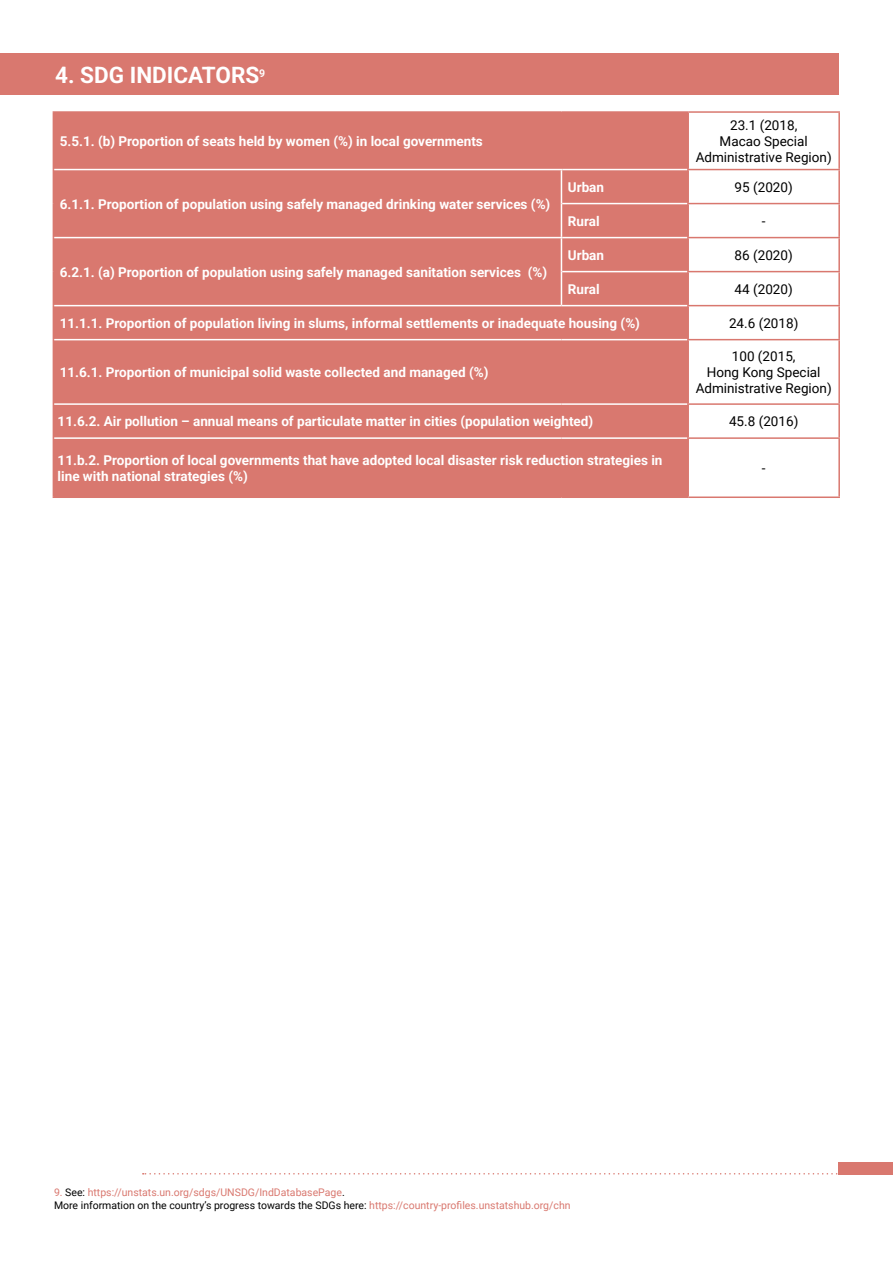
<style>
.page{position:relative;width:893px;height:1263px;background:#fff}
.page>*{position:absolute;margin:0;border:0;box-sizing:border-box;transform-origin:0 0}
.t1{font:700 22.5px "Roboto";color:#fff}
.t2{font:700 13.5px/16.2px "Roboto";color:#fff}
.t3{font:13.5px "Roboto";color:#000}
.t4{font:10.5px "Roboto";color:#000}
.t5{font:10.5px "Roboto";color:#d9786f}
.s1{color:#000}
.s2{color:#d9786f}
</style>
<div class="page">
<svg style="left:143px;top:1173px;width:696px;height:1px"></svg>
<div style="left:839px;top:1162px;width:54px;height:12px;background:#d9786f"></div>
<div style="left:54px;top:113px;width:633px;height:383px;background:#d9786f"></div>
<hr style="left:562px;top:169px;width:125px;height:1px;background:#fff">
<hr style="left:562px;top:203px;width:125px;height:1px;background:#fff">
<hr style="left:562px;top:237px;width:125px;height:1px;background:#fff">
<hr style="left:562px;top:271px;width:125px;height:1px;background:#fff">
<hr style="left:54px;top:339px;width:507px;height:1px;background:#fff">
<hr style="left:561px;top:339px;width:126px;height:1px;background:#fff">
<hr style="left:54px;top:403px;width:507px;height:2px;background:#fff">
<hr style="left:561px;top:403px;width:126px;height:2px;background:#fff">
<hr style="left:54px;top:437px;width:507px;height:2px;background:#fff">
<hr style="left:561px;top:437px;width:126px;height:2px;background:#fff">
<hr style="left:54px;top:169px;width:508px;height:1px;background:#fff">
<hr style="left:561px;top:170px;width:1px;height:34px;background:#fff">
<hr style="left:561px;top:204px;width:1px;height:33px;background:#fff">
<hr style="left:54px;top:237px;width:508px;height:1px;background:#fff">
<hr style="left:561px;top:238px;width:1px;height:34px;background:#fff">
<hr style="left:561px;top:272px;width:1px;height:33px;background:#fff">
<hr style="left:54px;top:305px;width:507px;height:1px;background:#fff">
<hr style="left:561px;top:305px;width:126px;height:1px;background:#fff">
<hr style="left:687px;top:113px;width:2px;height:56px;background:#d9786f">
<hr style="left:687px;top:169px;width:153px;height:1px;background:#d9786f">
<hr style="left:687px;top:170px;width:2px;height:33px;background:#d9786f">
<hr style="left:687px;top:203px;width:153px;height:1px;background:#d9786f">
<hr style="left:687px;top:204px;width:2px;height:33px;background:#d9786f">
<hr style="left:687px;top:237px;width:153px;height:1px;background:#d9786f">
<hr style="left:687px;top:238px;width:2px;height:33px;background:#d9786f">
<hr style="left:687px;top:271px;width:153px;height:1px;background:#d9786f">
<hr style="left:687px;top:272px;width:2px;height:33px;background:#d9786f">
<hr style="left:687px;top:305px;width:153px;height:1px;background:#d9786f">
<hr style="left:687px;top:306px;width:2px;height:33px;background:#d9786f">
<hr style="left:687px;top:339px;width:153px;height:1px;background:#d9786f">
<hr style="left:687px;top:340px;width:2px;height:63px;background:#d9786f">
<hr style="left:687px;top:403px;width:153px;height:2px;background:#d9786f">
<hr style="left:687px;top:405px;width:2px;height:32px;background:#d9786f">
<hr style="left:687px;top:437px;width:153px;height:2px;background:#d9786f">
<hr style="left:687px;top:439px;width:2px;height:57px;background:#d9786f">
<hr style="left:53px;top:111px;width:508px;height:2px;background:#d9786f">
<hr style="left:53px;top:113px;width:1px;height:57px;background:#d9786f">
<hr style="left:561px;top:111px;width:127px;height:2px;background:#d9786f">
<hr style="left:688px;top:111px;width:152px;height:2px;background:#d9786f">
<hr style="left:838px;top:113px;width:2px;height:56px;background:#d9786f">
<hr style="left:53px;top:170px;width:1px;height:34px;background:#d9786f">
<hr style="left:53px;top:204px;width:1px;height:34px;background:#d9786f">
<hr style="left:838px;top:170px;width:2px;height:33px;background:#d9786f">
<hr style="left:838px;top:204px;width:2px;height:33px;background:#d9786f">
<hr style="left:53px;top:238px;width:1px;height:34px;background:#d9786f">
<hr style="left:53px;top:272px;width:1px;height:34px;background:#d9786f">
<hr style="left:838px;top:238px;width:2px;height:33px;background:#d9786f">
<hr style="left:838px;top:272px;width:2px;height:33px;background:#d9786f">
<hr style="left:53px;top:306px;width:1px;height:34px;background:#d9786f">
<hr style="left:838px;top:306px;width:2px;height:33px;background:#d9786f">
<hr style="left:53px;top:340px;width:1px;height:64px;background:#d9786f">
<hr style="left:838px;top:340px;width:2px;height:63px;background:#d9786f">
<hr style="left:53px;top:404px;width:1px;height:34px;background:#d9786f">
<hr style="left:838px;top:405px;width:2px;height:32px;background:#d9786f">
<hr style="left:53px;top:438px;width:1px;height:58px;background:#d9786f">
<hr style="left:838px;top:439px;width:2px;height:57px;background:#d9786f">
<hr style="left:53px;top:496px;width:508px;height:2px;background:#d9786f">
<hr style="left:561px;top:496px;width:127px;height:2px;background:#d9786f">
<hr style="left:688px;top:496px;width:152px;height:2px;background:#d9786f">
<div style="left:0;top:54px;width:839px;height:41px;background:#d9786f"></div>
<p class="t1" style="left:55px;top:59px;width:212px">4. SDG INDICATORS<sup>9</sup></p>
<p class="t2" style="left:60px;top:132px;width:425px">5.5.1. (b) Proportion of seats held by women (%) in local governments</p>
<p class="t2" style="left:60px;top:195px;width:492px">6.1.1. Proportion of population using safely managed drinking water services (%)</p>
<p class="t3" style="left:730px;top:115px;width:69px">23.1 (2018,</p>
<p class="t3" style="left:719px;top:132px;width:90px">Macao Special</p>
<p class="t3" style="left:696px;top:148px;width:138px">Administrative Region)</p>
<p class="t2" style="left:568px;top:178px;width:38px">Urban</p>
<p class="t3" style="left:735px;top:177px;width:60px">95 (2020)</p>
<p class="t2" style="left:568px;top:212px;width:33px">Rural</p>
<p class="t3" style="left:762px;top:211px;width:5px">-</p>
<p class="t2" style="left:568px;top:246px;width:38px">Urban</p>
<p class="t3" style="left:735px;top:245px;width:60px">86 (2020)</p>
<p class="t2" style="left:568px;top:280px;width:33px">Rural</p>
<p class="t3" style="left:735px;top:279px;width:60px">44 (2020)</p>
<p class="t2" style="left:60px;top:314px;width:582px">11.1.1. Proportion of population living in slums, informal settlements or inadequate housing (%)</p>
<p class="t3" style="left:729px;top:313px;width:71px">24.6 (2018)</p>
<p class="t2" style="left:60px;top:363px;width:430px">11.6.1. Proportion of municipal solid waste collected and managed (%)</p>
<p class="t2" style="left:60px;top:263px;width:489px">6.2.1. (a) Proportion of population using safely managed sanitation services (%)</p>
<p class="t3" style="left:732px;top:346px;width:65px">100 (2015,</p>
<p class="t3" style="left:707px;top:363px;width:115px">Hong Kong Special</p>
<p class="t3" style="left:696px;top:379px;width:138px">Administrative Region)</p>
<p class="t2" style="left:58px;top:413px;width:537px">11.6.2. Air pollution – annual means of particulate matter in cities (population weighted)</p>
<p class="t3" style="left:729px;top:412px;width:71px">45.8 (2016)</p>
<p class="t2" style="left:58px;top:451px;width:606px">11.b.2. Proportion of local governments that have adopted local disaster risk reduction strategies in line with national strategies (%)</p>
<p class="t3" style="left:762px;top:458px;width:5px">-</p>
<p class="t5" style="left:54px;top:1185px;width:292px">9. <span class="s1">See:</span> https://unstats.un.org/sdgs/UNSDG/IndDatabasePage<span class="s1">.</span></p>
<p class="t4" style="left:54px;top:1197px;width:518px">More information on the country’s progress towards the SDGs here: <span class="s2">https://country-profiles.unstatshub.org/chn</span></p>
</div>
